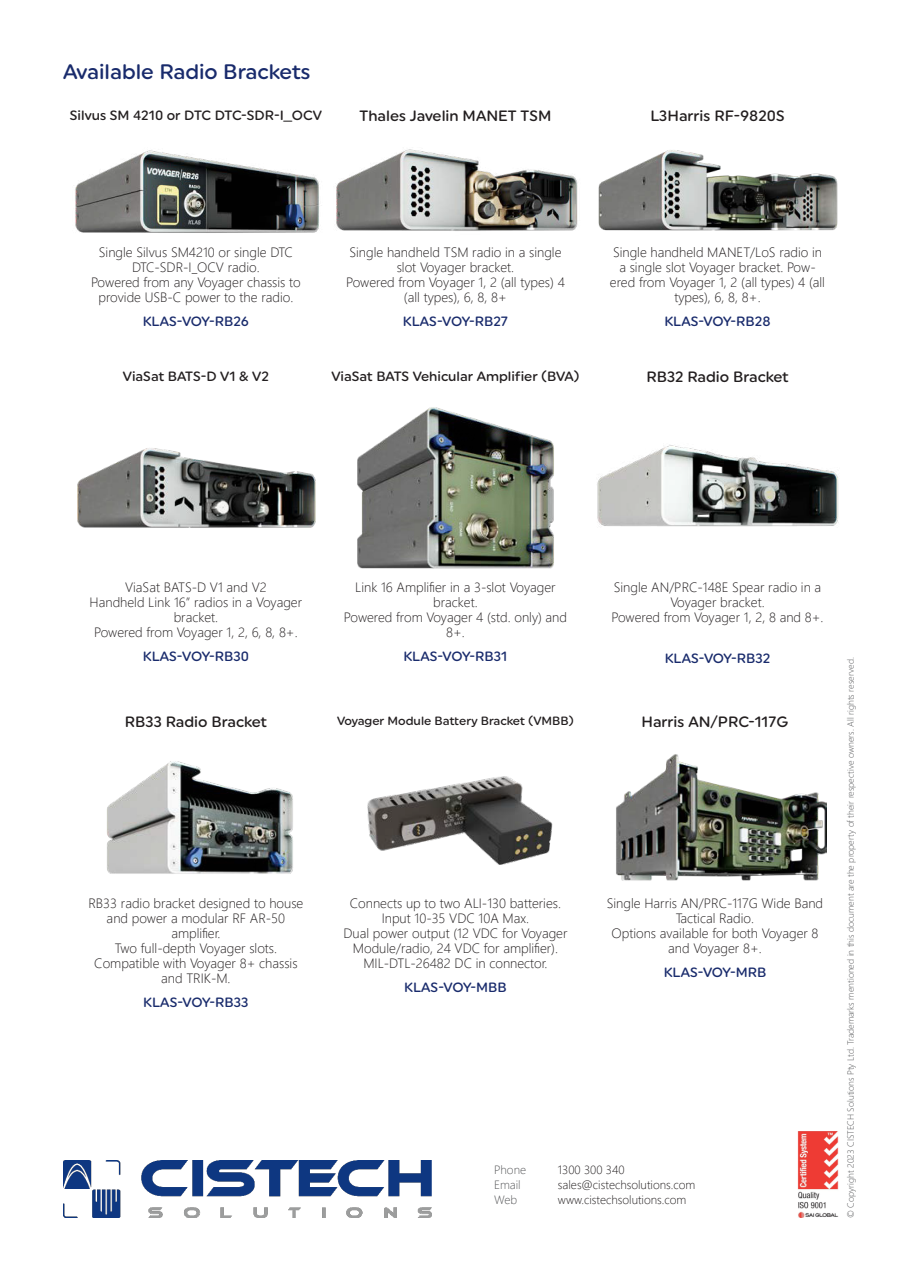
<style>
.page{position:relative;width:911px;height:1281px;background:#fff}
.page>*{position:absolute;margin:0;border:0;box-sizing:border-box;transform-origin:0 0}
.Second_Page_Heading{font:500 21px "Uniform Rounded";color:#192b6c}
.Second_Page_Large_Bo{font:500 15px "Uniform Rounded";color:#231f20}
.t1{font:300 13.5px/15px "Segoe UI";color:#231f20;text-align:center}
.Second_Page_Bold{font:500 13.5px "Uniform Rounded";color:#192b6c}
.Second_Page_Large_Bo-2{font:500 13.5px "Uniform Rounded";color:#231f20}
.t2{font:300 12px "Segoe UI";color:#231f20}
.Second_Page_Large_Bo-3{font:500 12px "Uniform Rounded";color:#231f20}
.t3{font:300 12px "Segoe UI";color:#57585a}
.t4{font:300 9px "Segoe UI";color:#57585a}
</style>
<div class="page">
<img style="left:63px;top:1160px;width:369px;height:58px">
<img style="left:75px;top:150px;width:245px;height:83px">
<img style="left:77px;top:448px;width:239px;height:80px">
<img style="left:336px;top:149px;width:242px;height:82px">
<img style="left:357px;top:407px;width:197px;height:162px">
<img style="left:598px;top:150px;width:240px;height:81px">
<img style="left:597px;top:444px;width:242px;height:83px">
<img style="left:797px;top:1131px;width:42px;height:87px">
<img style="left:107px;top:761px;width:186px;height:113px">
<img style="left:367px;top:776px;width:186px;height:89px">
<img style="left:616px;top:754px;width:211px;height:127px">
<p class="Second_Page_Heading" style="left:63px;top:59px;width:249px">Available Radio Brackets</p>
<p class="Second_Page_Large_Bo-2" style="left:70px;top:107px;width:254px">Silvus SM 4210 or DTC DTC-SDR-I_OCV</p>
<p class="Second_Page_Large_Bo" style="left:360px;top:107px;width:193px">Thales Javelin MANET TSM</p>
<p class="Second_Page_Large_Bo" style="left:650px;top:107px;width:136px">L3Harris RF-9820S</p>
<p class="t1" style="left:91px;top:243px;width:211px">Single Silvus SM4210 or single DTC<br>DTC-SDR-I_OCV radio.<br>Powered from any Voyager chassis to provide USB-C power to the radio.</p>
<p class="Second_Page_Bold" style="left:143px;top:313px;width:108px">KLAS-VOY-RB26</p>
<p class="Second_Page_Large_Bo-2" style="left:123px;top:368px;width:148px">ViaSat BATS-D V1 &amp; V2</p>
<p class="t1" style="left:346px;top:243px;width:220px">Single handheld TSM radio in a single slot Voyager bracket.<br>Powered from Voyager 1, 2 (all types) 4 (all types), 6, 8, 8+</p>
<p class="Second_Page_Bold" style="left:403px;top:313px;width:107px">KLAS-VOY-RB27</p>
<p class="Second_Page_Large_Bo-2" style="left:331px;top:368px;width:250px">ViaSat BATS Vehicular Amplifier (BVA)</p>
<p class="t1" style="left:610px;top:243px;width:217px">Single handheld MANET/LoS radio in a single slot Voyager bracket. Pow&shy;ered from Voyager 1, 2 (all types) 4 (all types), 6, 8, 8+.</p>
<p class="Second_Page_Bold" style="left:664px;top:313px;width:108px">KLAS-VOY-RB28</p>
<p class="Second_Page_Large_Bo" style="left:646px;top:368px;width:144px">RB32 Radio Bracket</p>
<p class="t1" style="left:90px;top:578px;width:214px">ViaSat BATS-D V1 and V2<br>Handheld Link 16” radios in a Voyager bracket.<br>Powered from Voyager 1, 2, 6, 8, 8+.</p>
<p class="Second_Page_Bold" style="left:143px;top:648px;width:108px">KLAS-VOY-RB30</p>
<p class="Second_Page_Large_Bo" style="left:125px;top:713px;width:144px">RB33 Radio Bracket</p>
<p class="t1" style="left:88px;top:894px;width:216px">RB33 radio bracket designed to house and power a modular RF AR-50 amplifier.<br>Two full-depth Voyager slots.<br>Compatible with Voyager 8+ chassis and TRIK-M.</p>
<p class="Second_Page_Bold" style="left:143px;top:994px;width:107px">KLAS-VOY-RB33</p>
<p class="t1" style="left:344px;top:578px;width:225px">Link 16 Amplifier in a 3-slot Voyager bracket.<br>Powered from Voyager 4 (std. only) and<br>8+.</p>
<p class="Second_Page_Bold" style="left:403px;top:648px;width:106px">KLAS-VOY-RB31</p>
<p class="t1" style="left:611px;top:578px;width:214px">Single AN/PRC-148E Spear radio in a<br>Voyager bracket.<br>Powered from Voyager 1, 2, 8 and 8+.</p>
<p class="Second_Page_Bold" style="left:665px;top:650px;width:107px">KLAS-VOY-RB32</p>
<p class="t4" style="left:842px;top:1218px;width:562px;rotate:-90deg">© Copyright 2023 CISTECH Solutions Pty Ltd. Trademarks mentioned in this document are the property of their respective owners. All rights reserved.</p>
<p class="Second_Page_Large_Bo-3" style="left:337px;top:713px;width:238px">Voyager Module Battery Bracket (VMBB)</p>
<p class="Second_Page_Large_Bo" style="left:641px;top:713px;width:149px">Harris AN/PRC-117G</p>
<p class="t1" style="left:343px;top:894px;width:226px">Connects up to two ALI-130 batteries.<br>Input 10-35 VDC 10A Max.<br>Dual power output (12 VDC for Voyager Module/radio, 24 VDC for amplifier).<br>MIL-DTL-26482 DC in connector.</p>
<p class="Second_Page_Bold" style="left:404px;top:979px;width:104px">KLAS-VOY-MBB</p>
<p class="t1" style="left:607px;top:894px;width:218px">Single Harris AN/PRC-117G Wide Band<br>Tactical Radio.<br>Options available for both Voyager 8 and Voyager 8+.</p>
<p class="Second_Page_Bold" style="left:664px;top:964px;width:104px">KLAS-VOY-MRB</p>
<p class="t3" style="left:494px;top:1158px;width:34px">Phone</p>
<p class="t2" style="left:558px;top:1158px;width:68px">1300 300 340</p>
<p class="t3" style="left:494px;top:1173px;width:28px">Email</p>
<p class="t2" style="left:558px;top:1173px;width:139px">sales@cistechsolutions.com</p>
<p class="t3" style="left:494px;top:1188px;width:25px">Web</p>
<p class="t2" style="left:558px;top:1188px;width:130px">www.cistechsolutions.com</p>
</div>
